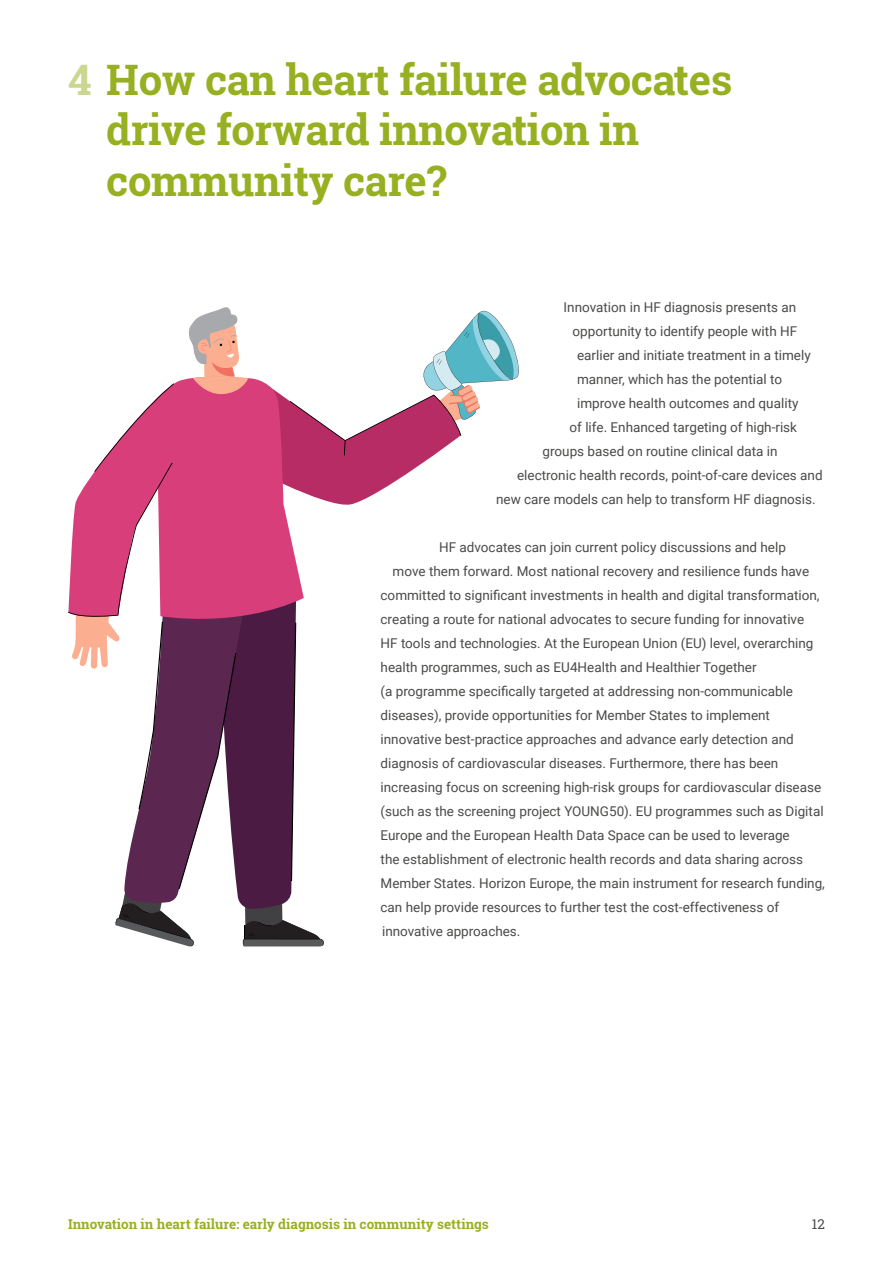
<style>
.page{position:relative;width:893px;height:1263px;background:#fff}
.page>*{position:absolute;margin:0;border:0;box-sizing:border-box;transform-origin:0 0}
.Heading_L1_Numbered{font:700 42px/50.4px "Roboto Slab";letter-spacing:-.01em;color:#97b021}
.Body_Text{font:13.5px "Roboto";color:#4a4a49}
.t1{font:700 13.5px "Roboto Slab";color:#97b021}
.t2{font:13.5px "Roboto Slab";color:#4a4a49}
.s1{color:#cbd790}
</style>
<div class="page">
<svg style="left:68px;top:307px;width:451px;height:639px"></svg>
<p class="Heading_L1_Numbered" style="left:106px;top:54px;width:628px;text-indent:-38px"><span class="s1">4</span> How can heart failure advocates drive forward innovation in community care?</p>
<p class="Body_Text" style="left:564px;top:297px;width:234px">Innovation in HF diagnosis presents an</p>
<p class="Body_Text" style="left:573px;top:321px;width:226px">opportunity to identify people with HF</p>
<p class="Body_Text" style="left:577px;top:345px;width:235px">earlier and initiate treatment in a timely</p>
<p class="Body_Text" style="left:577px;top:369px;width:207px">manner, which has the potential to</p>
<p class="Body_Text" style="left:577px;top:393px;width:223px">improve health outcomes and quality</p>
<p class="Body_Text" style="left:570px;top:417px;width:229px">of life. Enhanced targeting of high-risk</p>
<p class="Body_Text" style="left:543px;top:441px;width:236px">groups based on routine clinical data in</p>
<p class="Body_Text" style="left:517px;top:465px;width:307px">electronic health records, point-of-care devices and</p>
<p class="Body_Text" style="left:496px;top:489px;width:321px">new care models can help to transform HF diagnosis.</p>
<p class="Body_Text" style="left:439px;top:537px;width:348px">HF advocates can join current policy discussions and help</p>
<p class="Body_Text" style="left:393px;top:561px;width:418px">move them forward. Most national recovery and resilience funds have</p>
<p class="Body_Text" style="left:381px;top:585px;width:440px">committed to significant investments in health and digital transformation,</p>
<p class="Body_Text" style="left:381px;top:609px;width:425px">creating a route for national advocates to secure funding for innovative</p>
<p class="Body_Text" style="left:381px;top:633px;width:434px">HF tools and technologies. At the European Union (EU) level, overarching</p>
<p class="Body_Text" style="left:381px;top:657px;width:378px">health programmes, such as EU4Health and Healthier Together</p>
<p class="Body_Text" style="left:381px;top:681px;width:414px">(a programme specifically targeted at addressing non-communicable</p>
<p class="Body_Text" style="left:381px;top:705px;width:391px">diseases), provide opportunities for Member States to implement</p>
<p class="Body_Text" style="left:381px;top:729px;width:415px">innovative best-practice approaches and advance early detection and</p>
<p class="Body_Text" style="left:381px;top:753px;width:399px">diagnosis of cardiovascular diseases. Furthermore, there has been</p>
<p class="Body_Text" style="left:381px;top:777px;width:442px">increasing focus on screening high-risk groups for cardiovascular disease</p>
<p class="Body_Text" style="left:381px;top:801px;width:445px">(such as the screening project YOUNG50). EU programmes such as Digital</p>
<p class="Body_Text" style="left:381px;top:825px;width:411px">Europe and the European Health Data Space can be used to leverage</p>
<p class="Body_Text" style="left:381px;top:849px;width:424px">the establishment of electronic health records and data sharing across</p>
<p class="Body_Text" style="left:381px;top:873px;width:446px">Member States. Horizon Europe, the main instrument for research funding,</p>
<p class="Body_Text" style="left:381px;top:897px;width:400px">can help provide resources to further test the cost-effectiveness of</p>
<p class="Body_Text" style="left:382px;top:921px;width:140px">innovative approaches.</p>
<p class="t1" style="left:68px;top:1215px;width:422px">Innovation in heart failure: early diagnosis in community settings</p>
<p class="t2" style="left:812px;top:1215px;width:15px">12</p>
</div>
